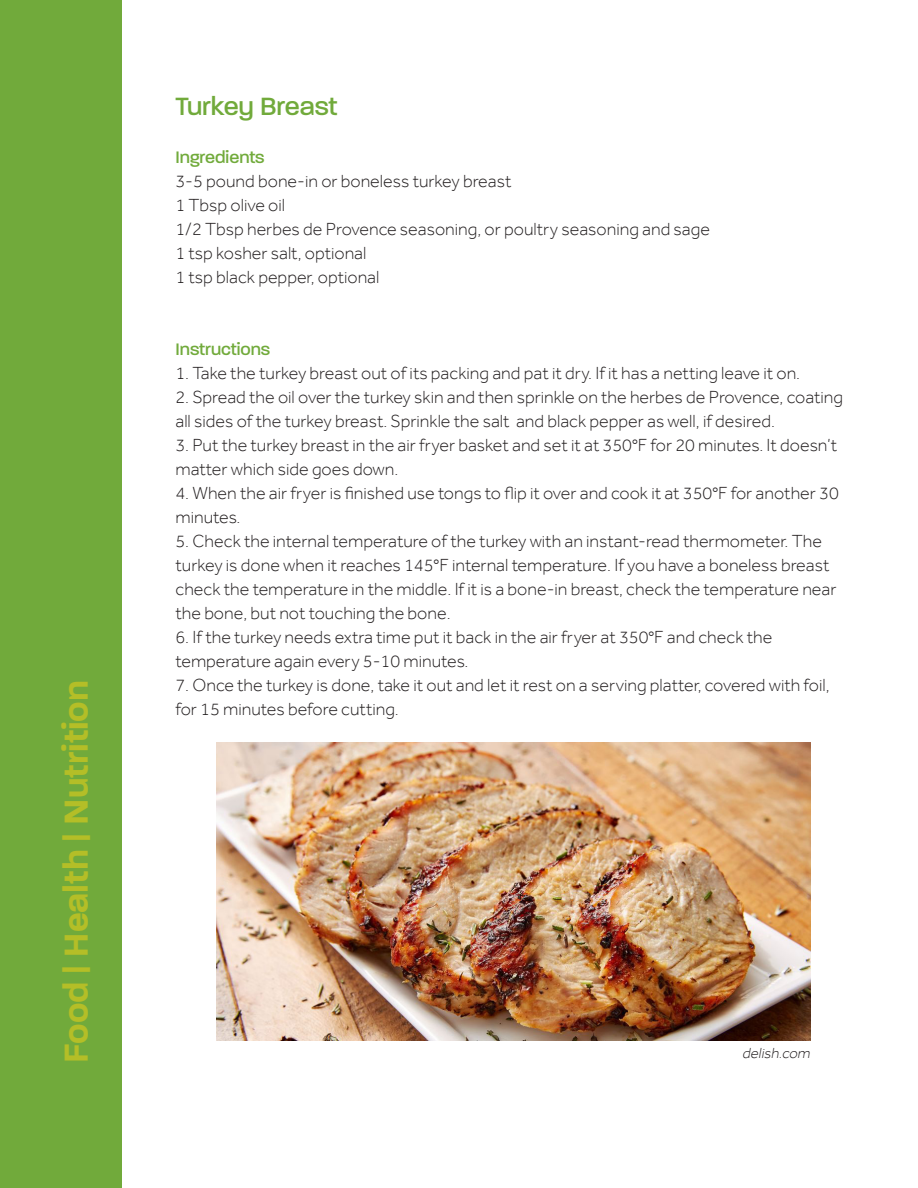
<style>
.page{position:relative;width:918px;height:1188px;background:#fff}
.page>*{position:absolute;margin:0;border:0;box-sizing:border-box;transform-origin:0 0}
.t1{font:600 36px "Paralucent";color:#b4be27}
.t2{font:500 27px "Paralucent";color:#71aa3b}
.t3{font:300 18px/24px "Effra";color:#231f20}
.t4{font:500 18px "Paralucent";color:#71aa3b}
.t5{font:italic 300 15px "Effra";color:#231f20}
</style>
<div class="page">
<div style="left:0;top:0;width:122px;height:1188px;background:#71aa3b"></div>
<img style="left:216px;top:742px;width:594px;height:298px">
<p class="t1" style="left:54px;top:1063px;width:384px;rotate:-90deg">Food | Health | Nutrition</p>
<p class="t2" style="left:176px;top:90px;width:164px">Turkey Breast</p>
<p class="t4" style="left:176px;top:146px;width:91px">Ingredients</p>
<p class="t3" style="left:176px;top:169px;width:337px">3-5 pound bone-in or boneless turkey breast</p>
<p class="t3" style="left:176px;top:193px;width:111px">1 Tbsp olive oil</p>
<p class="t3" style="left:176px;top:217px;width:536px">1/2 Tbsp herbes de Provence seasoning, or poultry seasoning and sage</p>
<p class="t3" style="left:176px;top:241px;width:192px">1 tsp kosher salt, optional</p>
<p class="t3" style="left:176px;top:265px;width:205px">1 tsp black pepper, optional</p>
<p class="t4" style="left:176px;top:338px;width:96px">Instructions</p>
<p class="t3" style="left:176px;top:361px;width:626px">1. Take the turkey breast out of its packing and pat it dry. If it has a netting leave it on.</p>
<p class="t3" style="left:176px;top:385px;width:669px">2. Spread the oil over the turkey skin and then sprinkle on the herbes de Provence, coating all sides of the turkey breast. Sprinkle the salt and black pepper as well, if desired.</p>
<p class="t3" style="left:176px;top:433px;width:663px">3. Put the turkey breast in the air fryer basket and set it at 350°F for 20 minutes. It doesn’t matter which side goes down.</p>
<p class="t3" style="left:176px;top:481px;width:665px">4. When the air fryer is finished use tongs to flip it over and cook it at 350°F for another 30 minutes.</p>
<p class="t3" style="left:176px;top:529px;width:663px">5. Check the internal temperature of the turkey with an instant-read thermometer. The turkey is done when it reaches 145°F internal temperature. If you have a boneless breast check the temperature in the middle. If it is a bone-in breast, check the temperature near the bone, but not touching the bone.</p>
<p class="t3" style="left:176px;top:625px;width:598px">6. If the turkey needs extra time put it back in the air fryer at 350°F and check the temperature again every 5-10 minutes.</p>
<p class="t3" style="left:176px;top:673px;width:656px">7. Once the turkey is done, take it out and let it rest on a serving platter, covered with foil, for 15 minutes before cutting.</p>
<p class="t5" style="left:742px;top:1044px;width:74px">delish.com</p>
</div>
